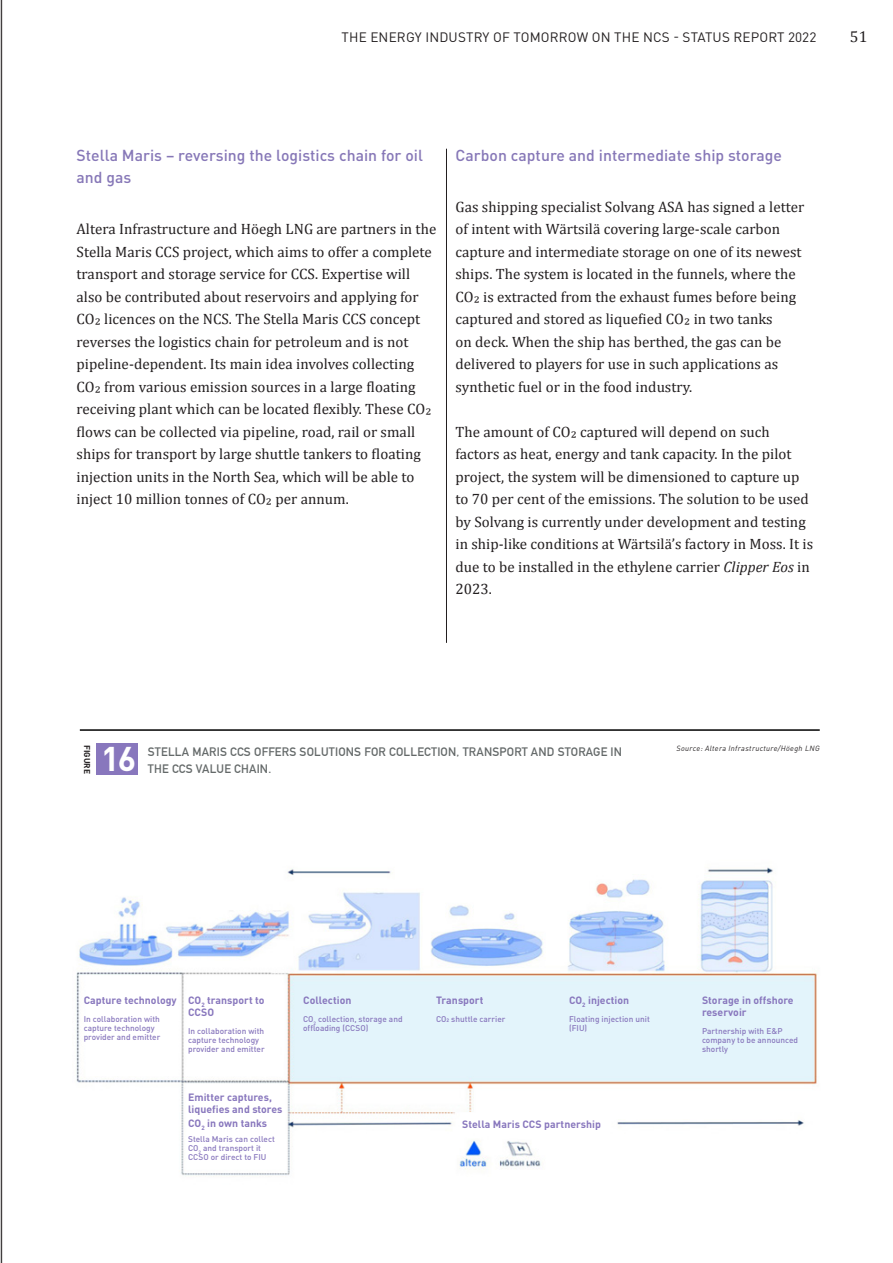
<style>
.page{position:relative;width:893px;height:1263px;background:#fff}
.page>*{position:absolute;margin:0;border:0;box-sizing:border-box;transform-origin:0 0}
.t1{font:700 33.9px "DINOT";color:#fff}
.bioverskrift_2{font:500 15.75px/22.5px "DINOT";letter-spacing:.005em;color:#8677b7}
.t2{font:15.75px "Cambria";color:#231f20}
.t3{font:15px/22.5px "Cambria";letter-spacing:.005em;color:#231f20}
.t4{font:13.5px "DINOT";letter-spacing:.015em;color:#231f20}
.Figurtittel{font:700 12px "DIN Alternate";letter-spacing:.015em;color:#646969}
.tabelltekst{font:700 10.5px/12px "DINOT";letter-spacing:.005em;color:#8877bd}
.Vertikal-figurlabel{font:700 8.4px "DINOT";letter-spacing:.005em;color:#231f20}
.tabelltekst-2{font:500 8.25px/9px "DINOT";letter-spacing:.005em;color:#8877bd}
.Figurkilde{font:italic 7.5px "DINOT";letter-spacing:.045em;color:#231f20}
.s1{font-style:italic}
</style>
<div class="page">
<hr style="left:80px;top:729px;width:740px;height:2px;background:#000001">
<div style="left:97px;top:743px;width:41px;height:32px;background:#8877bd"></div>
<img style="left:76px;top:867px;width:742px;height:309px">
<hr style="left:446px;top:149px;width:1px;height:494px;background:#231f20">
<hr style="left:0;top:0;width:1px;height:1263px;background:#231f20">
<hr style="left:1px;top:0;width:1px;height:1263px;background:#231f20">
<p class="t4" style="left:342px;top:28px;width:476px">THE ENERGY INDUSTRY OF TOMORROW ON THE NCS - STATUS REPORT 2022</p>
<p class="t2" style="left:850px;top:27px;width:19px">51</p>
<p class="bioverskrift_2" style="left:77px;top:144px;width:348px">Stella Maris – reversing the logistics chain for oil and gas</p>
<p class="t3" style="left:77px;top:218px;width:361px">Altera Infrastructure and Höegh LNG are partners in the Stella Maris CCS project, which aims to offer a complete transport and storage service for CCS. Expertise will also be contributed about reservoirs and applying for CO2 licences on the NCS. The Stella Maris CCS concept reverses the logistics chain for petroleum and is not pipeline-dependent. Its main idea involves collecting CO2 from various emission sources in a large floating receiving plant which can be located flexibly. These CO2 flows can be collected via pipeline, road, rail or small ships for transport by large shuttle tankers to floating injection units in the North Sea, which will be able to inject 10 million tonnes of CO2 per annum.</p>
<p class="bioverskrift_2" style="left:455px;top:144px;width:328px">Carbon capture and intermediate ship storage</p>
<p class="t3" style="left:455px;top:195px;width:350px">Gas shipping specialist Solvang ASA has signed a letter of intent with Wärtsilä covering large-scale carbon capture and intermediate storage on one of its newest ships. The system is located in the funnels, where the CO2 is extracted from the exhaust fumes before being captured and stored as liquefied CO2 in two tanks<br>on deck. When the ship has berthed, the gas can be delivered to players for use in such applications as synthetic fuel or in the food industry.</p>
<p class="t3" style="left:455px;top:420px;width:359px">The amount of CO2 captured will depend on such factors as heat, energy and tank capacity. In the pilot project, the system will be dimensioned to capture up to 70 per cent of the emissions. The solution to be used by Solvang is currently under development and testing in ship-like conditions at Wärtsilä’s factory in Moss. It is due to be installed in the ethylene carrier <span class="s1">Clipper Eos</span> in 2023.</p>
<p class="Vertikal-figurlabel" style="left:93px;top:745px;width:31px;rotate:90deg">FIGURE</p>
<p class="Figurtittel" style="left:148px;top:743px;width:476px">STELLA MARIS CCS OFFERS SOLUTIONS FOR COLLECTION, TRANSPORT AND STORAGE IN</p>
<p class="t1" style="left:101px;top:736px;width:37px">16</p>
<p class="Figurtittel" style="left:148px;top:759px;width:125px">THE CCS VALUE CHAIN.</p>
<p class="Figurkilde" style="left:676px;top:743px;width:145px">Source: Altera Infrastructure/Höegh LNG</p>
<p class="tabelltekst" style="left:84px;top:994px;width:95px">Capture technology</p>
<p class="tabelltekst-2" style="left:84px;top:1014px;width:78px">In collaboration with capture technology provider and emitter</p>
<p class="tabelltekst" style="left:188px;top:994px;width:78px">CO<sub>2</sub> transport to<br>CCSO</p>
<p class="tabelltekst-2" style="left:188px;top:1026px;width:78px">In collaboration with capture technology provider and emitter</p>
<p class="tabelltekst" style="left:188px;top:1091px;width:96px">Emitter captures, liquefies and stores</p>
<p class="tabelltekst" style="left:188px;top:1117px;width:80px">CO<sub>2</sub> in own tanks</p>
<p class="tabelltekst-2" style="left:188px;top:1134px;width:88px">Stella Maris can collect<br>CO<sub>2</sub> and transport it<br>CCSO or direct to FIU</p>
<p class="tabelltekst" style="left:303px;top:994px;width:50px">Collection</p>
<p class="tabelltekst-2" style="left:303px;top:1014px;width:101px">CO<sub>2</sub> collection, storage and offloading (CCSO)</p>
<p class="tabelltekst" style="left:436px;top:994px;width:49px">Transport</p>
<p class="tabelltekst-2" style="left:436px;top:1014px;width:71px">CO2 shuttle carrier</p>
<p class="tabelltekst" style="left:569px;top:994px;width:62px">CO<sub>2</sub> injection</p>
<p class="tabelltekst-2" style="left:569px;top:1014px;width:82px">Floating injection unit</p>
<p class="tabelltekst-2" style="left:569px;top:1023px;width:20px">(FIU)</p>
<p class="tabelltekst" style="left:462px;top:1117px;width:140px">Stella Maris CCS partnership</p>
<p class="tabelltekst" style="left:702px;top:994px;width:93px">Storage in offshore reservoir</p>
<p class="tabelltekst-2" style="left:702px;top:1026px;width:98px">Partnership with E&amp;P company to be announced shortly</p>
</div>
